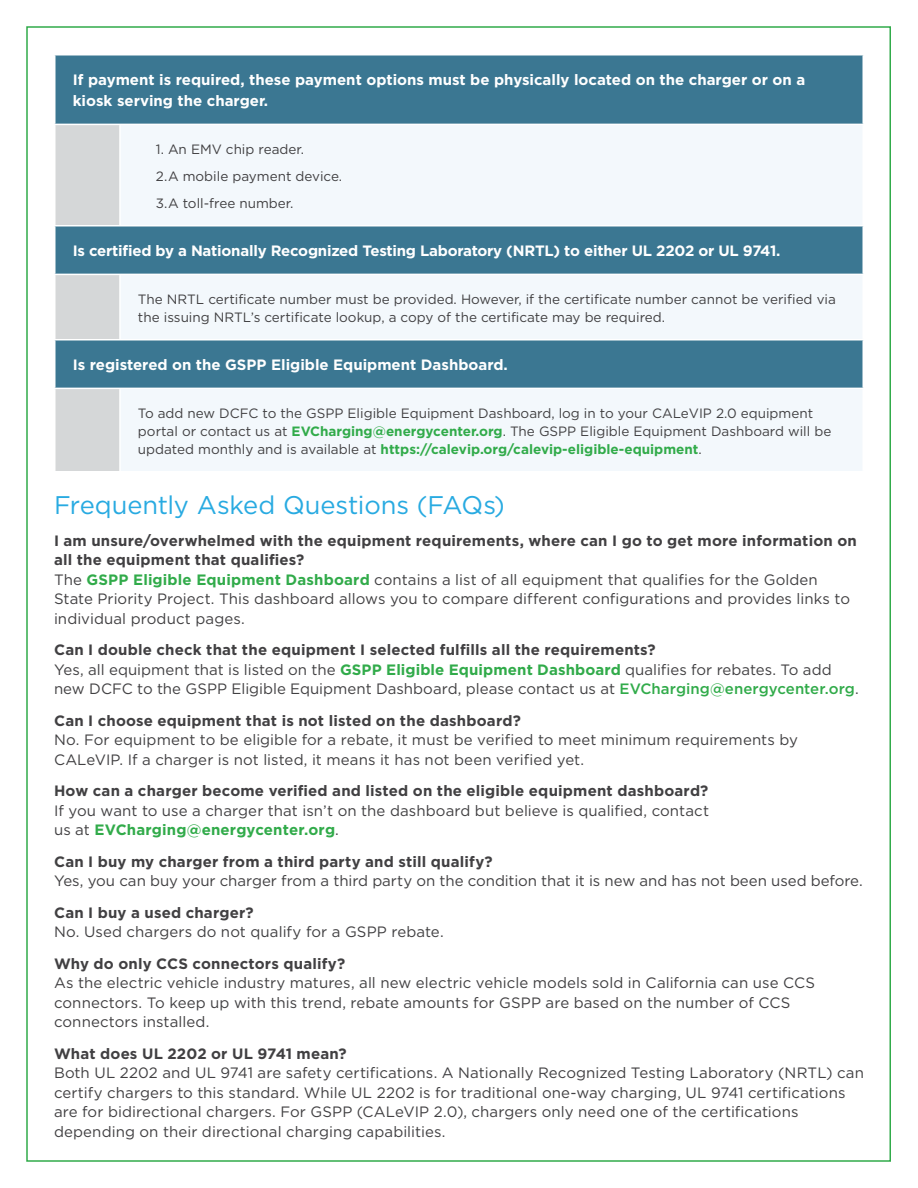
<style>
.page{position:relative;width:918px;height:1188px;background:#fff}
.page>*{position:absolute;margin:0;border:0;box-sizing:border-box;transform-origin:0 0}
.t1{font:25.5px "Gotham HTF";letter-spacing:-.005em;color:#28aae1}
.t2{font:15px/19.5px "Gotham HTF";letter-spacing:.005em;color:#414042}
.t3{font:700 15px "Gotham HTF";letter-spacing:.01em;color:#414042}
.t4{font:700 15px/21px "Gotham HTF";color:#fff}
.t5{font:13.5px/18px "Gotham HTF";color:#414042}
.s1{font-weight:700;color:#31ab4a}
.s2{font-weight:700}
.s3{font-weight:500;color:#31ab4a}
</style>
<div class="page">
<div style="left:56px;top:56px;width:806px;height:68px;background:#3b7792"></div>
<svg style="left:56px;top:125px;width:64px;height:346px;background:#aabcc4"></svg>
<svg style="left:120px;top:125px;width:742px;height:346px;fill:#f3f8fc"></svg>
<hr style="left:119px;top:125px;width:2px;height:100px;background:#fff">
<hr style="left:54px;top:225px;width:66px;height:1px;background:#fff">
<hr style="left:54px;top:274px;width:66px;height:1px;background:#fff">
<hr style="left:119px;top:275px;width:2px;height:64px;background:#fff">
<hr style="left:54px;top:339px;width:66px;height:1px;background:#fff">
<hr style="left:54px;top:388px;width:66px;height:1px;background:#fff">
<hr style="left:119px;top:389px;width:2px;height:82px;background:#fff">
<hr style="left:120px;top:225px;width:744px;height:1px;background:#fff">
<hr style="left:120px;top:274px;width:744px;height:1px;background:#fff">
<hr style="left:120px;top:339px;width:744px;height:1px;background:#fff">
<hr style="left:120px;top:388px;width:744px;height:1px;background:#fff">
<p class="t4" style="left:73px;top:69px;width:734px">If payment is required, these payment options must be physically located on the charger or on a kiosk serving the charger.</p>
<p class="t5" style="left:156px;top:135px;width:188px;line-height:27px">1. An EMV chip reader.<br>2.A mobile payment device.<br>3.A toll-free number.</p>
<p class="t4" style="left:73px;top:240px;width:709px">Is certified by a Nationally Recognized Testing Laboratory (NRTL) to either UL 2202 or UL 9741.</p>
<p class="t5" style="left:138px;top:290px;width:699px">The NRTL certificate number must be provided. However, if the certificate number cannot be verified via the issuing NRTL’s certificate lookup, a copy of the certificate may be required.</p>
<p class="t4" style="left:73px;top:354px;width:437px">Is registered on the GSPP Eligible Equipment Dashboard.</p>
<p class="t5" style="left:138px;top:404px;width:695px">To add new DCFC to the GSPP Eligible Equipment Dashboard, log in to your CALeVIP 2.0 equipment portal or contact us at <span class="s1">EVCharging@energycenter.org</span>. The GSPP Eligible Equipment Dashboard will be updated monthly and is available at <span class="s1">https://calevip.org/calevip-eligible-equipment</span>.</p>
<h1 class="t1" style="left:54px;top:491px;width:452px">Frequently Asked Questions (FAQs)</h1>
<p class="t2" style="left:54px;top:531px;width:804px"><span class="s2">I am unsure/overwhelmed with the equipment requirements, where can I go to get more information on all the equipment that qualifies?<br></span>The <span class="s1">GSPP Eligible Equipment Dashboard</span> contains a list of all equipment that qualifies for the Golden State Priority Project. This dashboard allows you to compare different configurations and provides links to individual product pages.</p>
<p class="t2" style="left:54px;top:640px;width:806px"><span class="s2">Can I double check that the equipment I selected fulfills all the requirements?<br></span>Yes, all equipment that is listed on the <span class="s1">GSPP Eligible Equipment Dashboard</span> qualifies for rebates. To add new DCFC to the GSPP Eligible Equipment Dashboard, please contact us at <span class="s3">EVCharging@energycenter.org</span>.</p>
<p class="t3" style="left:54px;top:712px;width:468px">Can I choose equipment that is not listed on the dashboard?</p>
<p class="t2" style="left:54px;top:730px;width:746px">No. For equipment to be eligible for a rebate, it must be verified to meet minimum requirements by<br>CALeVIP. If a charger is not listed, it means it has not been verified yet.</p>
<p class="t3" style="left:54px;top:783px;width:656px">How can a charger become verified and listed on the eligible equipment dashboard?</p>
<p class="t2" style="left:54px;top:801px;width:657px">If you want to use a charger that isn’t on the dashboard but believe is qualified, contact us at <span class="s1">EVCharging@energycenter.org</span>.</p>
<p class="t3" style="left:54px;top:853px;width:440px">Can I buy my charger from a third party and still qualify?</p>
<p class="t2" style="left:54px;top:871px;width:810px">Yes, you can buy your charger from a third party on the condition that it is new and has not been used before.</p>
<p class="t3" style="left:54px;top:904px;width:201px">Can I buy a used charger?</p>
<p class="t2" style="left:54px;top:922px;width:391px">No. Used chargers do not qualify for a GSPP rebate.</p>
<p class="t3" style="left:54px;top:955px;width:293px">Why do only CCS connectors qualify?</p>
<p class="t2" style="left:54px;top:973px;width:763px">As the electric vehicle industry matures, all new electric vehicle models sold in California can use CCS connectors. To keep up with this trend, rebate amounts for GSPP are based on the number of CCS connectors installed.</p>
<p class="t3" style="left:54px;top:1045px;width:294px">What does UL 2202 or UL 9741 mean?</p>
<p class="t2" style="left:54px;top:1063px;width:812px">Both UL 2202 and UL 9741 are safety certifications. A Nationally Recognized Testing Laboratory (NRTL) can certify chargers to this standard. While UL 2202 is for traditional one-way charging, UL 9741 certifications are for bidirectional chargers. For GSPP (CALeVIP 2.0), chargers only need one of the certifications depending on their directional charging capabilities.</p>
</div>
